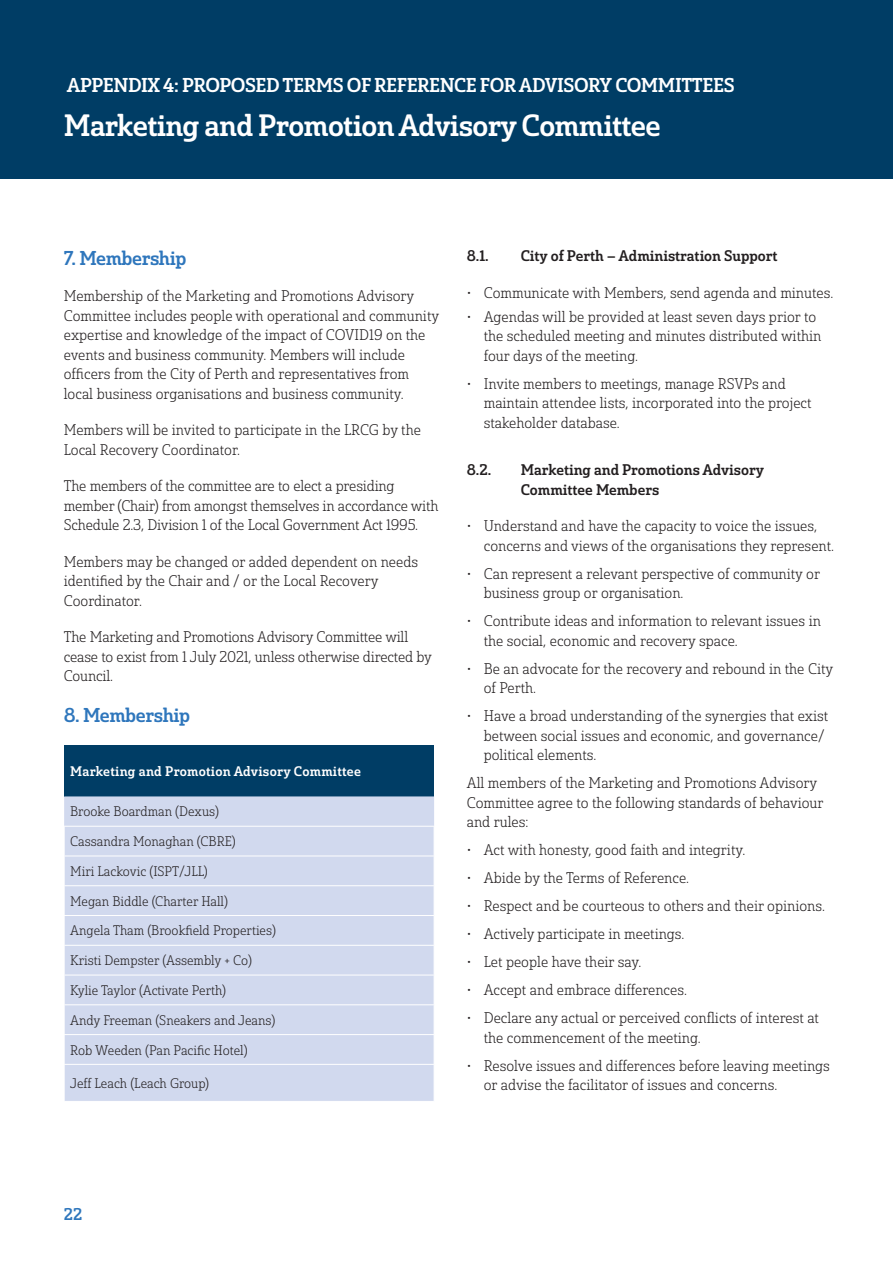
<style>
.page{position:relative;width:893px;height:1263px;background:#fff}
.page>*{position:absolute;margin:0;border:0;box-sizing:border-box;transform-origin:0 0}
.Heading_2{font:30px "Solitas Slab Nor Med";letter-spacing:-.02em;color:#fff}
.Heading_2-2{font:19.5px "Solitas Slab Nor Med";letter-spacing:-.02em;color:#fff}
.Heading_2-3{font:19.5px "Solitas Slab Nor Med";letter-spacing:-.02em;color:#2e76bc}
.t1{font:16.5px "Solitas Slab Nor Med";color:#2e76bc}
.Body_Copy{font:15px/19.5px "Solitas Slab Nor Lig";color:#231f20}
.Heading_3{font:15px/19.5px "Solitas Slab Nor Med";color:#231f20}
.Body_Copy-2{font:15px "Solitas Slab Nor Med";color:#231f20}
.Body_Copy-3{font:13.5px "Solitas Slab Nor Lig";color:#231f20}
.Body_Copy-4{font:13.5px "Solitas Slab Nor Med";letter-spacing:.02em;color:#fff}
</style>
<div class="page">
<div style="left:64px;top:745px;width:370px;height:51px;background:#003d65"></div>
<div style="left:64px;top:796px;width:370px;height:305px;background:#d1d9ee"></div>
<hr style="left:64px;top:826px;width:370px;height:1px;background:#fff">
<hr style="left:64px;top:826px;width:1px;height:30px;background:#fff">
<hr style="left:64px;top:856px;width:370px;height:1px;background:#fff">
<hr style="left:64px;top:885px;width:370px;height:1px;background:#fff">
<hr style="left:64px;top:915px;width:370px;height:1px;background:#fff">
<hr style="left:64px;top:945px;width:370px;height:1px;background:#fff">
<hr style="left:64px;top:975px;width:370px;height:1px;background:#fff">
<hr style="left:64px;top:1004px;width:370px;height:1px;background:#fff">
<hr style="left:64px;top:1034px;width:370px;height:1px;background:#fff">
<svg style="left:64px;top:856px;width:1px;height:208px"></svg>
<hr style="left:64px;top:1064px;width:370px;height:1px;background:#fff">
<hr style="left:64px;top:1065px;width:1px;height:36px;background:#fff">
<div style="left:0;top:0;width:893px;height:178px;background:#003d65"></div>
<p class="Heading_2-2" style="left:67px;top:73px;width:669px">APPENDIX 4: PROPOSED TERMS OF REFERENCE FOR ADVISORY COMMITTEES</p>
<p class="Heading_2" style="left:64px;top:106px;width:599px">Marketing and Promotion Advisory Committee</p>
<p class="Heading_2-3" style="left:64px;top:246px;width:124px">7. Membership</p>
<p class="Body_Copy" style="left:64px;top:287px;width:377px">Membership of the Marketing and Promotions Advisory Committee includes people with operational and community expertise and knowledge of the impact of COVID19 on the events and business community. Members will include officers from the City of Perth and representatives from local business organisations and business community.</p>
<p class="Body_Copy" style="left:64px;top:421px;width:359px">Members will be invited to participate in the LRCG by the<br>Local Recovery Coordinator.</p>
<p class="Body_Copy" style="left:64px;top:477px;width:376px">The members of the committee are to elect a presiding member (Chair) from amongst themselves in accordance with<br>Schedule 2.3, Division 1 of the Local Government Act 1995.</p>
<p class="Body_Copy" style="left:64px;top:552px;width:356px">Members may be changed or added dependent on needs identified by the Chair and / or the Local Recovery<br>Coordinator.</p>
<p class="Body_Copy" style="left:64px;top:628px;width:370px">The Marketing and Promotions Advisory Committee will cease to exist from 1 July 2021, unless otherwise directed by<br>Council.</p>
<p class="Heading_2-3" style="left:64px;top:703px;width:128px">8. Membership</p>
<p class="Body_Copy-4" style="left:70px;top:763px;width:292px">Marketing and Promotion Advisory Committee</p>
<p class="Body_Copy-3" style="left:70px;top:803px;width:150px">Brooke Boardman (Dexus)</p>
<p class="Body_Copy-3" style="left:70px;top:833px;width:167px">Cassandra Monaghan (CBRE)</p>
<p class="Body_Copy-3" style="left:70px;top:863px;width:139px">Miri Lackovic (ISPT/JLL)</p>
<p class="Body_Copy-3" style="left:70px;top:893px;width:159px">Megan Biddle (Charter Hall)</p>
<p class="Body_Copy-3" style="left:70px;top:922px;width:207px">Angela Tham (Brookfield Properties)</p>
<p class="Body_Copy-3" style="left:70px;top:952px;width:184px">Kristi Dempster (Assembly + Co)</p>
<p class="Body_Copy-3" style="left:70px;top:982px;width:157px">Kylie Taylor (Activate Perth)</p>
<p class="Body_Copy-3" style="left:70px;top:1012px;width:207px">Andy Freeman (Sneakers and Jeans)</p>
<p class="Body_Copy-3" style="left:70px;top:1042px;width:179px">Rob Weeden (Pan Pacific Hotel)</p>
<p class="Body_Copy-3" style="left:70px;top:1075px;width:140px">Jeff Leach (Leach Group)</p>
<p class="Body_Copy-2" style="left:467px;top:247px;width:24px">8.1.</p>
<p class="Body_Copy-2" style="left:521px;top:247px;width:258px">City of Perth – Administration Support</p>
<p class="Body_Copy" style="left:467px;top:283px;width:368px">• Communicate with Members, send agenda and minutes.</p>
<p class="Body_Copy" style="left:484px;top:307px;width:339px;text-indent:-17px">• Agendas will be provided at least seven days prior to the scheduled meeting and minutes distributed within four days of the meeting.</p>
<p class="Body_Copy" style="left:484px;top:374px;width:329px;text-indent:-17px">• Invite members to meetings, manage RSVPs and maintain attendee lists, incorporated into the project stakeholder database.</p>
<p class="Heading_3" style="left:467px;top:460px;width:26px">8.2.</p>
<p class="Heading_3" style="left:521px;top:460px;width:245px">Marketing and Promotions Advisory<br>Committee Members</p>
<p class="Body_Copy" style="left:484px;top:517px;width:352px;text-indent:-17px">• Understand and have the capacity to voice the issues, concerns and views of the organisations they represent.</p>
<p class="Body_Copy" style="left:484px;top:564px;width:338px;text-indent:-17px">• Can represent a relevant perspective of community or business group or organisation.</p>
<p class="Body_Copy" style="left:484px;top:612px;width:339px;text-indent:-17px">• Contribute ideas and information to relevant issues in the social, economic and recovery space.</p>
<p class="Body_Copy" style="left:484px;top:659px;width:351px;text-indent:-17px">• Be an advocate for the recovery and rebound in the City of Perth.</p>
<p class="Body_Copy" style="left:484px;top:707px;width:346px;text-indent:-17px">• Have a broad understanding of the synergies that exist between social issues and economic, and governance/ political elements.</p>
<p class="Body_Copy" style="left:467px;top:774px;width:358px">All members of the Marketing and Promotions Advisory<br>Committee agree to the following standards of behaviour and rules:</p>
<p class="Body_Copy" style="left:467px;top:841px;width:280px">• Act with honesty, good faith and integrity.</p>
<p class="Body_Copy" style="left:467px;top:869px;width:224px">• Abide by the Terms of Reference.</p>
<p class="Body_Copy" style="left:467px;top:897px;width:360px">• Respect and be courteous to others and their opinions.</p>
<p class="Body_Copy" style="left:467px;top:925px;width:219px">• Actively participate in meetings.</p>
<p class="Body_Copy" style="left:467px;top:953px;width:176px">• Let people have their say.</p>
<p class="Body_Copy" style="left:467px;top:981px;width:222px">• Accept and embrace differences.</p>
<p class="Body_Copy" style="left:484px;top:1009px;width:337px;text-indent:-17px">• Declare any actual or perceived conflicts of interest at the commencement of the meeting.</p>
<p class="Body_Copy" style="left:484px;top:1056px;width:348px;text-indent:-17px">• Resolve issues and differences before leaving meetings or advise the facilitator of issues and concerns.</p>
<p class="t1" style="left:64px;top:1204px;width:20px">22</p>
</div>
